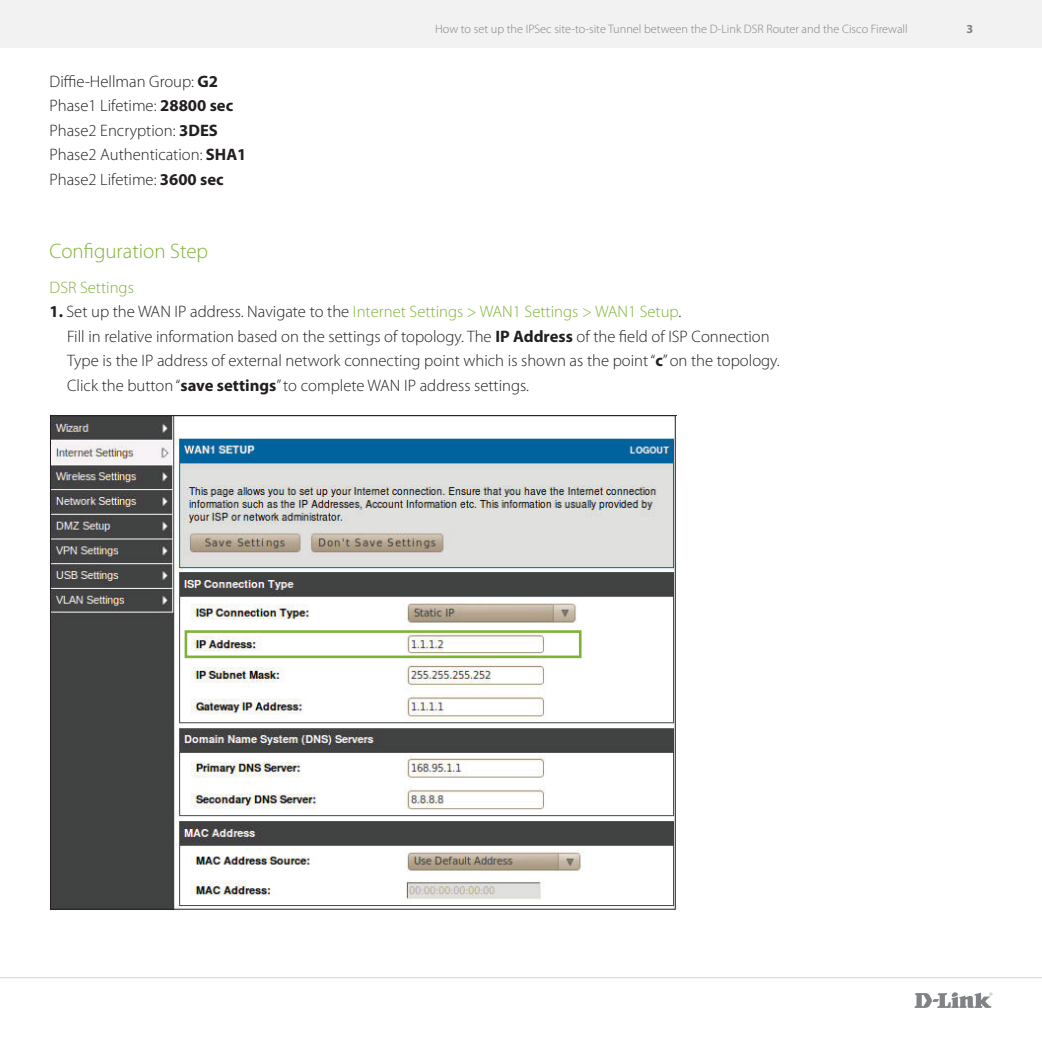
<style>
.page{position:relative;width:1042px;height:1042px;background:#fff}
.page>*{position:absolute;margin:0;border:0;box-sizing:border-box;transform-origin:0 0}
.t1{font:300 21px "Myriad Pro";color:#7fb338}
.t2{font:300 16.62px "Myriad Pro";color:#231f20}
.t3{font:300 16.62px "Myriad Pro";color:#7fb338}
.t4{font:300 12.25px "Myriad Pro";color:#808285}
.t5{font:700 12.25px "Myriad Pro";color:#808285}
.s1{font-weight:700}
.s2{font-weight:700;color:#231f20}
.s3{color:#231f20}
</style>
<div class="page">
<div style="left:0;top:0;width:1042px;height:48px;background:#f2f2f3"></div>
<svg style="left:914px;top:992px;width:78px;height:16px"></svg>
<hr style="left:0;top:977px;width:1042px;height:1px;background:#d1d3d4">
<img style="left:50px;top:415px;width:626px;height:495px">
<div style="left:185px;top:630px;width:396px;height:28px;border:3px solid #7fb338"></div>
<p class="t2" style="left:50px;top:72px;width:170px">Diffie-Hellman Group: <span class="s1">G2</span></p>
<p class="t2" style="left:50px;top:97px;width:185px">Phase1 Lifetime: <span class="s1">28800 sec</span></p>
<p class="t2" style="left:50px;top:121px;width:170px">Phase2 Encryption: <span class="s1">3DES</span></p>
<p class="t2" style="left:50px;top:146px;width:198px">Phase2 Authentication: <span class="s1">SHA1</span></p>
<p class="t2" style="left:50px;top:170px;width:176px">Phase2 Lifetime: <span class="s1">3600 sec</span></p>
<p class="t4" style="left:435px;top:22px;width:474px">How to set up the IPSec site-to-site Tunnel between the D-Link DSR Router and the Cisco Firewall</p>
<p class="t5" style="left:966px;top:21px;width:8px">3</p>
<p class="t1" style="left:50px;top:240px;width:160px">Configuration Step</p>
<p class="t3" style="left:50px;top:278px;width:86px">DSR Settings</p>
<p class="t3" style="left:50px;top:303px;width:633px"><span class="s2">1.</span> <span class="s3">Set up the WAN IP address. Navigate to the</span> Internet Settings &gt; WAN1 Settings &gt; WAN1 Setup<span class="s3">.</span></p>
<p class="t2" style="left:67px;top:327px;width:704px">Fill in relative information based on the settings of topology. The <span class="s1">IP Address</span> of the field of ISP Connection</p>
<p class="t2" style="left:67px;top:352px;width:714px">Type is the IP address of external network connecting point which is shown as the point “<span class="s1">c</span>” on the topology.</p>
<p class="t2" style="left:67px;top:376px;width:463px">Click the button “<span class="s1">save settings</span>” to complete WAN IP address settings.</p>
</div>
